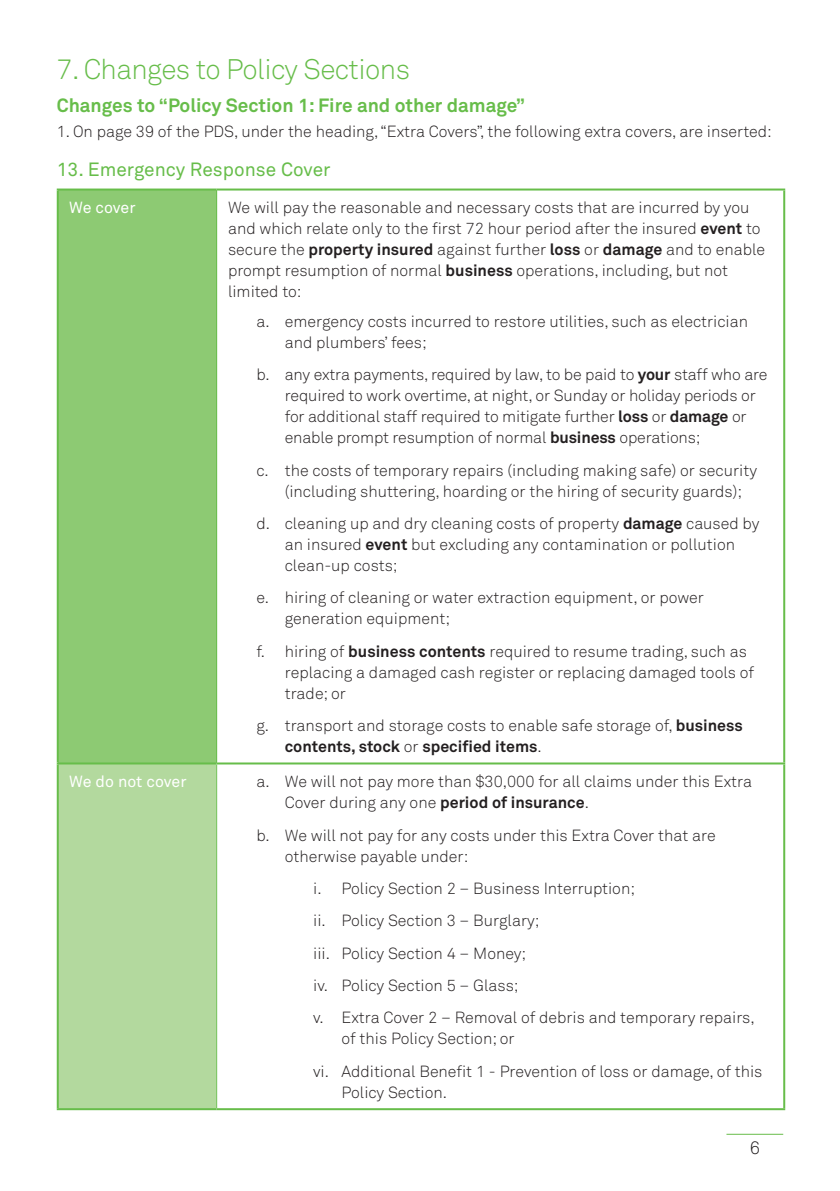
<style>
.page{position:relative;width:840px;height:1191px;background:#fff}
.page>*{position:absolute;margin:0;border:0;box-sizing:border-box;transform-origin:0 0}
.t1{font:300 28px "Akkurat Std";letter-spacing:-.02em;color:#67bd4a}
.t2{font:700 19px "Akkurat Std";color:#67bd4a}
.t3{font:19px "Akkurat Std";color:#67bd4a}
.t4{font:300 18px "Akkurat Std";color:#231f20}
.t5{font:300 16px/21px "Akkurat Std";color:#231f20}
.t6{font:16px "Akkurat Std";letter-spacing:-.005em;color:#fff}
.s1{font-weight:700}
</style>
<div class="page">
<hr style="left:726px;top:1134px;width:56px;height:1px;background:#67bd4a">
<div style="left:58px;top:189px;width:158px;height:574px;background:#8dca73"></div>
<div style="left:58px;top:763px;width:158px;height:346px;background:#b3d99e"></div>
<hr style="left:57px;top:188px;width:159px;height:2px;background:#67bd4a">
<hr style="left:57px;top:190px;width:2px;height:572px;background:#67bd4a">
<hr style="left:782px;top:190px;width:2px;height:572px;background:#67bd4a">
<hr style="left:782px;top:764px;width:2px;height:344px;background:#67bd4a">
<hr style="left:57px;top:764px;width:2px;height:344px;background:#67bd4a">
<hr style="left:216px;top:188px;width:568px;height:2px;background:#67bd4a">
<hr style="left:216px;top:764px;width:1px;height:344px;background:#67bd4a">
<hr style="left:216px;top:190px;width:1px;height:572px;background:#67bd4a">
<hr style="left:57px;top:762px;width:159px;height:2px;background:#67bd4a">
<hr style="left:216px;top:762px;width:568px;height:2px;background:#67bd4a">
<hr style="left:57px;top:1108px;width:159px;height:2px;background:#67bd4a">
<hr style="left:216px;top:1108px;width:568px;height:2px;background:#67bd4a">
<h1 class="t1" style="left:57px;top:52px;width:354px">7. Changes to Policy Sections</h1>
<p class="t2" style="left:57px;top:94px;width:469px">Changes to “Policy Section 1: Fire and other damage”</p>
<p class="t5" style="left:57px;top:121px;width:716px">1. On page 39 of the PDS, under the heading, “Extra Covers”, the following extra covers, are inserted:</p>
<p class="t3" style="left:57px;top:159px;width:275px">13. Emergency Response Cover</p>
<p class="t6" style="left:69px;top:198px;width:68px">We cover</p>
<p class="t5" style="left:228px;top:197px;width:538px">We will pay the reasonable and necessary costs that are incurred by you and which relate only to the first 72 hour period after the insured <span class="s1">event</span> to secure the <span class="s1">property insured</span> against further <span class="s1">loss</span> or <span class="s1">damage</span> and to enable prompt resumption of normal <span class="s1">business</span> operations, including, but not limited to:</p>
<p class="t5" style="left:284px;top:311px;width:464px;text-indent:-28px">a. emergency costs incurred to restore utilities, such as electrician and plumbers’ fees;</p>
<p class="t5" style="left:284px;top:364px;width:484px;text-indent:-28px">b. any extra payments, required by law, to be paid to <span class="s1">your</span> staff who are required to work overtime, at night, or Sunday or holiday periods or for additional staff required to mitigate further <span class="s1">loss</span> or <span class="s1">damage</span> or enable prompt resumption of normal <span class="s1">business</span> operations;</p>
<p class="t5" style="left:284px;top:459px;width:473px;text-indent:-28px">c. the costs of temporary repairs (including making safe) or security (including shuttering, hoarding or the hiring of security guards);</p>
<p class="t5" style="left:284px;top:513px;width:476px;text-indent:-28px">d. cleaning up and dry cleaning costs of property <span class="s1">damage</span> caused by an insured <span class="s1">event</span> but excluding any contamination or pollution clean-up costs;</p>
<p class="t5" style="left:284px;top:587px;width:420px;text-indent:-28px">e. hiring of cleaning or water extraction equipment, or power generation equipment;</p>
<p class="t5" style="left:284px;top:640px;width:470px;text-indent:-28px">f. hiring of <span class="s1">business contents</span> required to resume trading, such as replacing a damaged cash register or replacing damaged tools of trade; or</p>
<p class="t5" style="left:284px;top:715px;width:459px;text-indent:-28px">g. transport and storage costs to enable safe storage of, <span class="s1">business contents, stock</span> or <span class="s1">specified items</span>.</p>
<p class="t6" style="left:69px;top:772px;width:119px">We do not cover</p>
<p class="t5" style="left:284px;top:771px;width:468px;text-indent:-28px">a. We will not pay more than $30,000 for all claims under this Extra<br>Cover during any one <span class="s1">period of insurance</span>.</p>
<p class="t5" style="left:284px;top:824px;width:432px;text-indent:-28px">b. We will not pay for any costs under this Extra Cover that are otherwise payable under:</p>
<p class="t5" style="left:313px;top:872px;width:443px;line-height:32.4px">i. Policy Section 2 – Business Interruption;<br>ii. Policy Section 3 – Burglary;<br>iii. Policy Section 4 – Money;<br>iv. Policy Section 5 – Glass;<br>v. Extra Cover 2 – Removal of debris and temporary repairs,</p>
<p class="t5" style="left:313px;top:1022px;width:450px;line-height:32.4px;text-indent:28px">of this Policy Section; or<br>vi. Additional Benefit 1 - Prevention of loss or damage, of this</p>
<p class="t5" style="left:341px;top:1081px;width:107px">Policy Section.</p>
<p class="t4" style="left:749px;top:1137px;width:12px">6</p>
</div>
